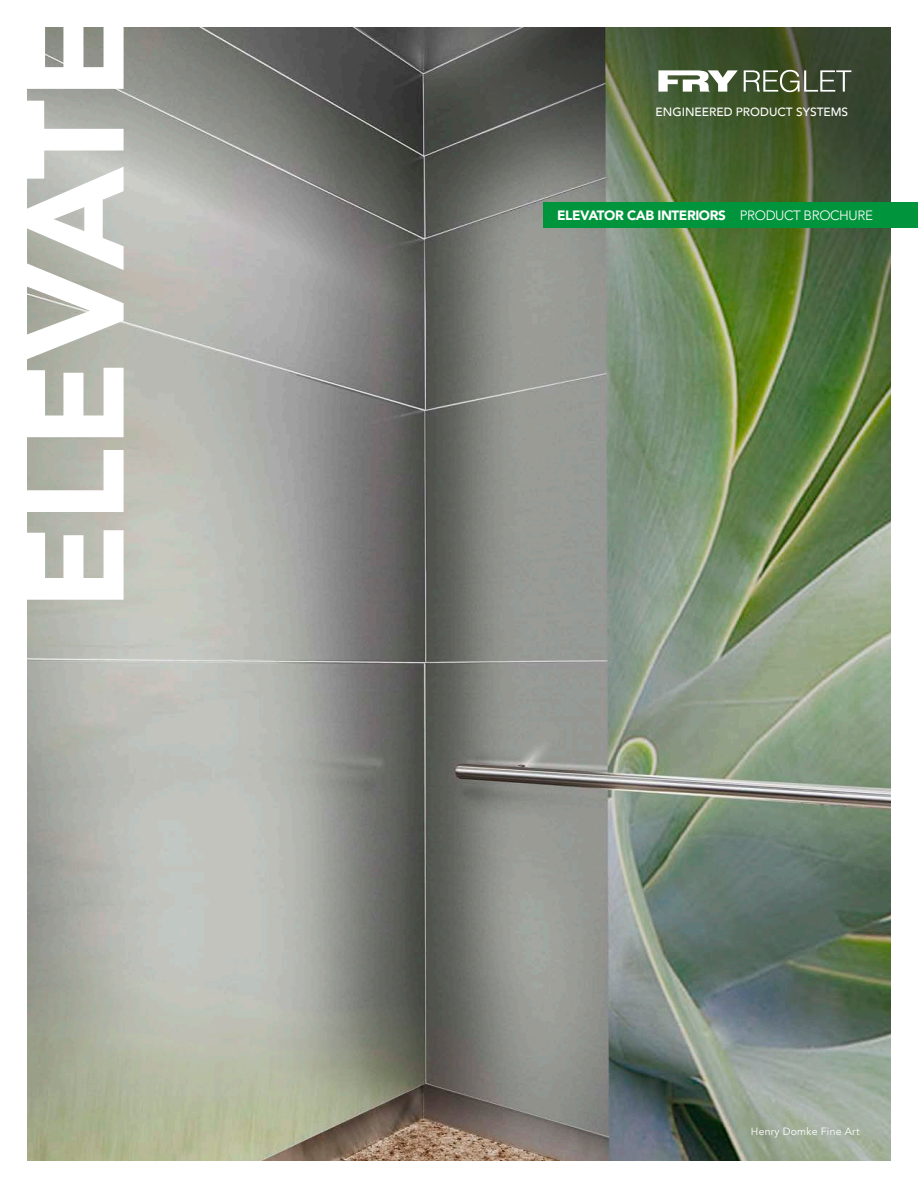
<style>
.page{position:relative;width:918px;height:1188px;background:#fff}
.page>*{position:absolute;margin:0;border:0;box-sizing:border-box;transform-origin:0 0}
.t1{font:900 139.2px "Avenir";color:#fff}
.t2{font:900 13.5px "Avenir";letter-spacing:-.03em;color:#fff}
.t3{font:500 12px "Avenir";color:#fff}
.t4{font:10.5px "Avenir";letter-spacing:.02em;color:#fff}
.s1{font-weight:300}
</style>
<div class="page">
<img style="left:27px;top:27px;width:864px;height:1134px">
<div style="left:544px;top:202px;width:374px;height:26px;background:#00943d"></div>
<svg style="left:658px;top:70px;width:193px;height:22px"></svg>
<p class="t1" style="left:-44px;top:611px;width:600px;rotate:-90deg">ELEVATE</p>
<p class="t3" style="left:656px;top:102px;width:194px">ENGINEERED PRODUCT SYSTEMS</p>
<p class="t2" style="left:557px;top:204px;width:317px">ELEVATOR CAB INTERIORS <span class="s1">PRODUCT BROCHURE</span></p>
<p class="t4" style="left:751px;top:1125px;width:110px">Henry Domke Fine Art</p>
</div>
